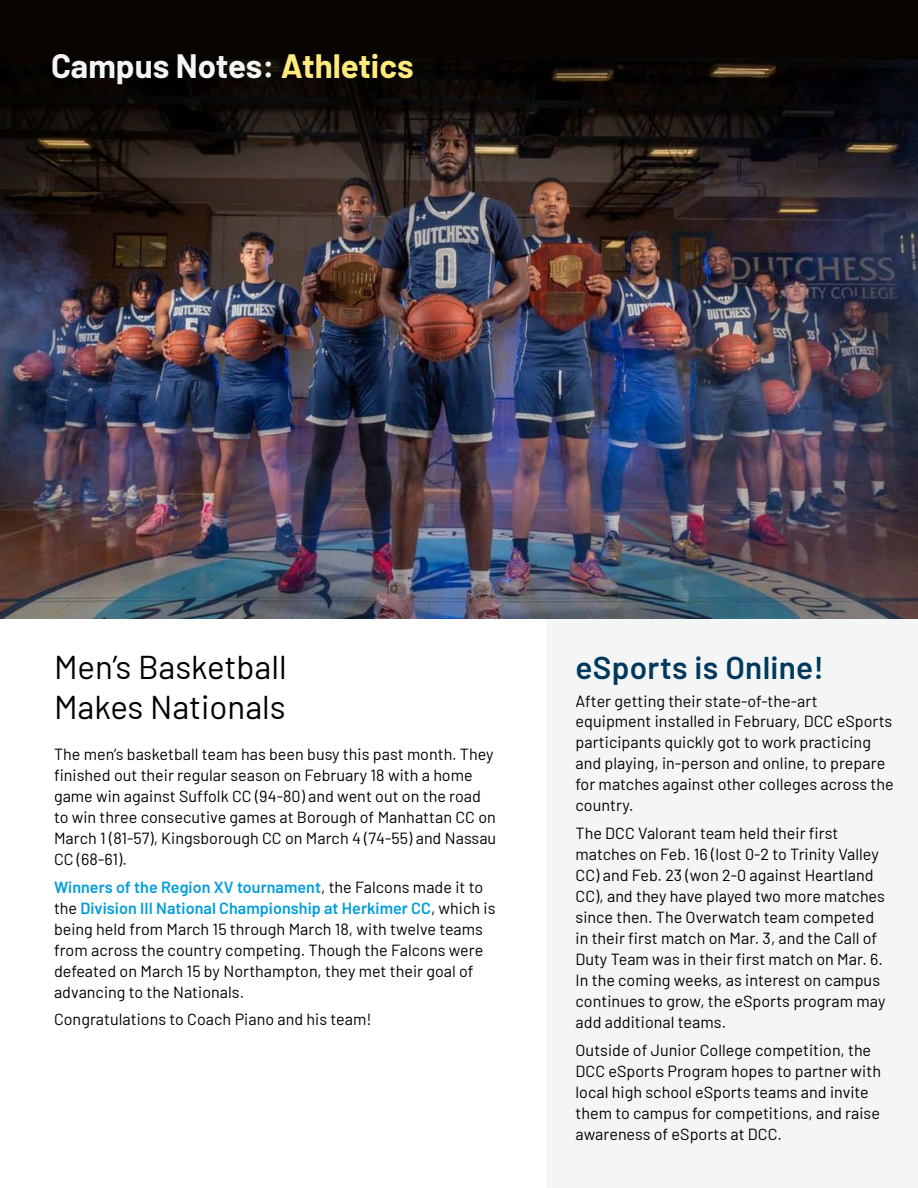
<style>
.page{position:relative;width:918px;height:1188px;background:#fff}
.page>*{position:absolute;margin:0;border:0;box-sizing:border-box;transform-origin:0 0}
.t1{font:33px/39.6px "Barlow";color:#000}
.t2{font:700 33px "Barlow";color:#f4f6f5}
.t3{font:600 31.5px "Barlow";letter-spacing:.01em;color:#00395d}
.t4{font:16.2px/21px "Barlow";letter-spacing:.005em;color:#000}
.s1{color:#ffea7d}
.s2{font-weight:600;color:#009edc}
</style>
<div class="page">
<div style="left:546px;top:20px;width:372px;height:1168px;background:#f4f6f5"></div>
<img style="left:0;top:0;width:918px;height:619px">
<p class="t2" style="left:51px;top:42px;width:364px">Campus Notes: <span class="s1">Athletics</span></p>
<h2 class="t1" style="left:54px;top:645px;width:234px">Men’s Basketball<br>Makes Nationals</h2>
<p class="t4" style="left:54px;top:742px;width:444px">The men’s basketball team has been busy this past month. They finished out their regular season on February 18 with a home game win against Suffolk CC (94-80) and went out on the road to win three consecutive games at Borough of Manhattan CC on March 1 (81-57), Kingsborough CC on March 4 (74-55) and Nassau CC (68-61).</p>
<p class="t4" style="left:54px;top:875px;width:443px"><span class="s2">Winners of the Region XV tournament</span>, the Falcons made it to the <span class="s2">Division III National Championship at Herkimer CC</span>, which is being held from March 15 through March 18, with twelve teams from across the country competing. Though the Falcons were defeated on March 15 by Northampton, they met their goal of advancing to the Nationals.</p>
<p class="t4" style="left:54px;top:1008px;width:319px">Congratulations to Coach Piano and his team!</p>
<h2 class="t3" style="left:576px;top:644px;width:250px">eSports is Online!</h2>
<p class="t4" style="left:576px;top:689px;width:320px">After getting their state-of-the-art equipment installed in February, DCC eSports participants quickly got to work practicing and playing, in-person and online, to prepare for matches against other colleges across the country.</p>
<p class="t4" style="left:576px;top:822px;width:311px">The DCC Valorant team held their first matches on Feb. 16 (lost 0-2 to Trinity Valley CC) and Feb. 23 (won 2-0 against Heartland CC), and they have played two more matches since then. The Overwatch team competed in their first match on Mar. 3, and the Call of Duty Team was in their first match on Mar. 6.<br>In the coming weeks, as interest on campus continues to grow, the eSports program may add additional teams.</p>
<p class="t4" style="left:576px;top:1038px;width:307px">Outside of Junior College competition, the DCC eSports Program hopes to partner with local high school eSports teams and invite them to campus for competitions, and raise awareness of eSports at DCC.</p>
</div>
